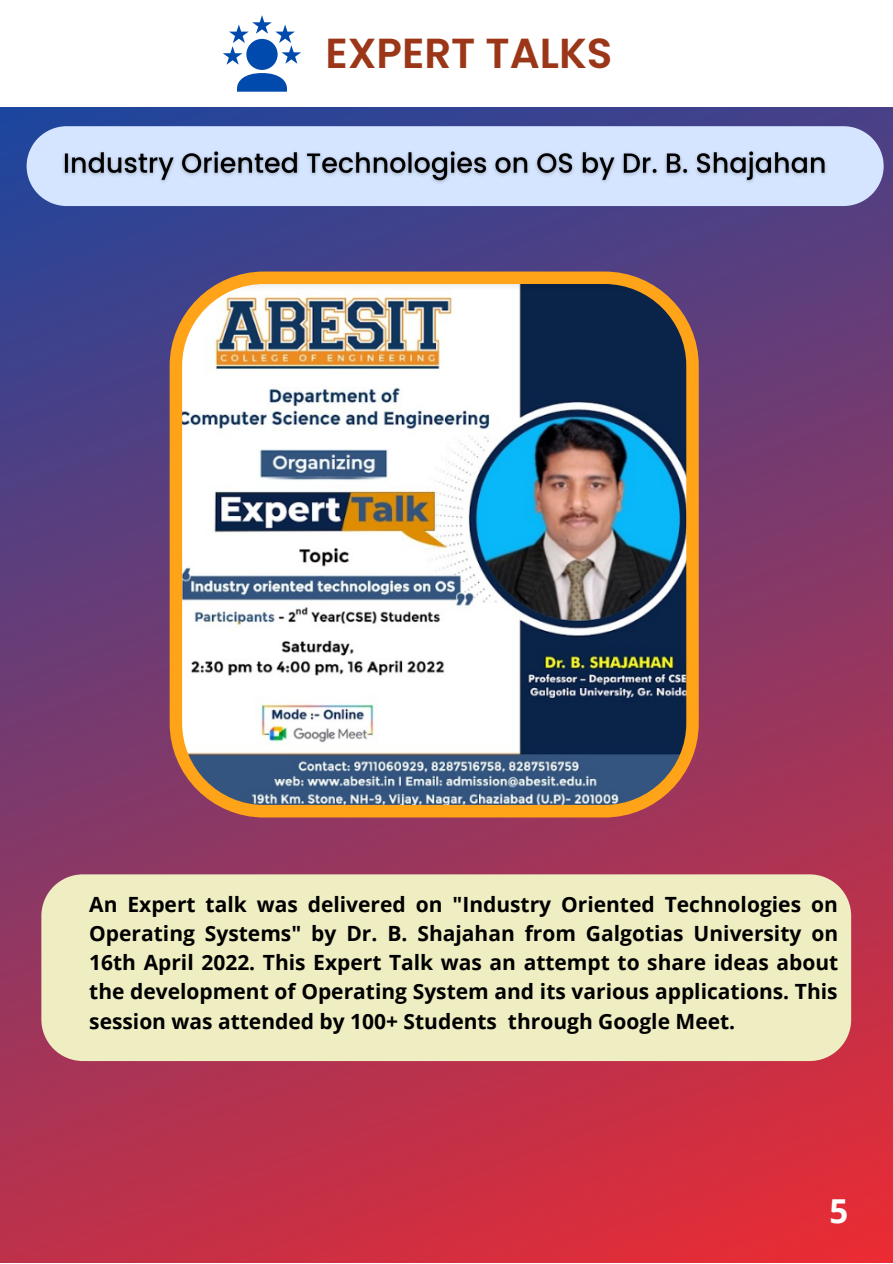
<style>
.page{position:relative;width:893px;height:1264px;background:#fff}
.page>*{position:absolute;margin:0;border:0;box-sizing:border-box;transform-origin:0 0}
.t1{font:600 42px "Poppins";color:#9b3718}
.t2{font:700 33px "Open Sans";color:#fff}
.t3{font:700 21px/29.2px "Open Sans";color:#000;text-align:justify}
</style>
<div class="page">
<img style="left:0;top:107px;width:892px;height:1155px">
<div style="left:246px;top:39px;width:31px;height:31px;background:#004aad;border-radius:50%"></div>
<svg style="left:223px;top:15px;width:78px;height:50px"></svg>
<svg style="left:237px;top:73px;width:50px;height:19px"></svg>
<div style="left:41px;top:874px;width:810px;height:187px;background:#efedc2"></div>
<img style="left:170px;top:271px;width:528px;height:546px">
<svg style="left:27px;top:126px;width:856px;height:80px;background:#cddcf9"></svg>
<img style="left:57px;top:138px;width:775px;height:50px">
<h1 class="t1" style="left:325px;top:24px;width:288px">EXPERT TALKS</h1>
<p class="t3" style="left:89px;top:888px;width:750px">An Expert talk was delivered on "Industry Oriented Technologies on Operating Systems" by Dr. B. Shajahan from Galgotias University on 16th April 2022. This Expert Talk was an attempt to share ideas about the development of Operating System and its various applications. This session was attended by 100+ Students through Google Meet.</p>
<h2 class="t2" style="left:829px;top:1187px;width:20px">5</h2>
</div>
